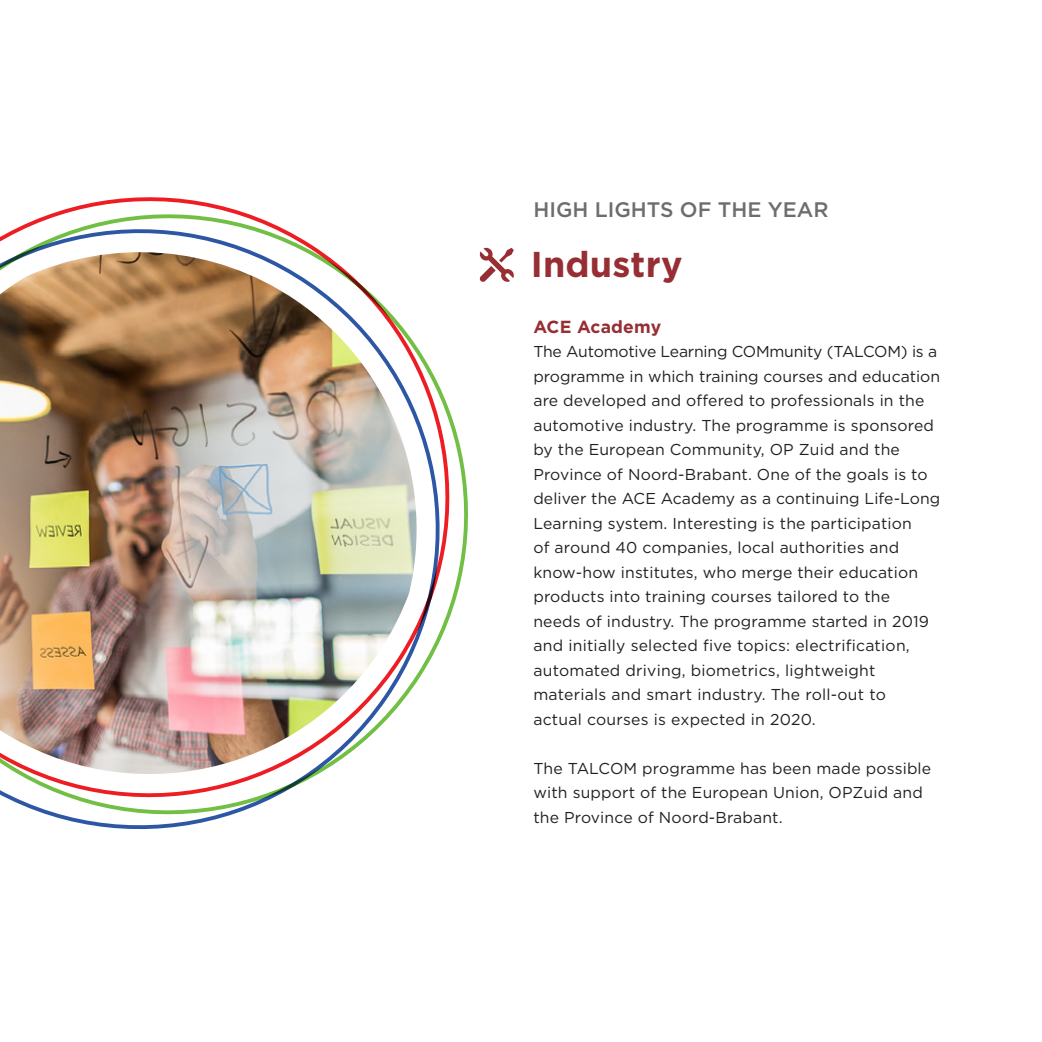
<style>
.page{position:relative;width:1042px;height:1042px;background:#fff}
.page>*{position:absolute;margin:0;border:0;box-sizing:border-box;transform-origin:0 0}
.Koppen{font:700 35.88px "Gotham HTF";letter-spacing:.005em;color:#962e33}
.Platte_tekst{font:500 21px "Gotham HTF";color:#6c6d70}
.Platte_tekst-2{font:700 17.5px "Gotham HTF";letter-spacing:.01em;color:#962e33}
.Platte_tekst-3{font:15.75px/24.5px "Gotham HTF";letter-spacing:.01em;color:#231f20}
</style>
<div class="page">
<svg style="left:40px;top:197px;width:448px;height:366px"></svg>
<img style="left:0;top:218px;width:464px;height:612px">
<svg style="left:479px;top:248px;width:35px;height:34px"></svg>
<p class="Platte_tekst" style="left:533px;top:197px;width:297px">HIGH LIGHTS OF THE YEAR</p>
<p class="Koppen" style="left:531px;top:244px;width:153px">Industry</p>
<p class="Platte_tekst-2" style="left:533px;top:316px;width:129px">ACE Academy</p>
<p class="Platte_tekst-3" style="left:533px;top:339px;width:408px">The Automotive Learning COMmunity (TALCOM) is a programme in which training courses and education are developed and offered to professionals in the automotive industry. The programme is sponsored by the European Community, OP Zuid and the Province of Noord-Brabant. One of the goals is to deliver the ACE Academy as a continuing Life-Long Learning system. Interesting is the participation<br>of around 40 companies, local authorities and know-how institutes, who merge their education products into training courses tailored to the needs of industry. The programme started in 2019 and initially selected five topics: electrification, automated driving, biometrics, lightweight materials and smart industry. The roll-out to<br>actual courses is expected in 2020.</p>
<p class="Platte_tekst-3" style="left:533px;top:755px;width:399px">The TALCOM programme has been made possible with support of the European Union, OPZuid and the Province of Noord-Brabant.</p>
</div>
